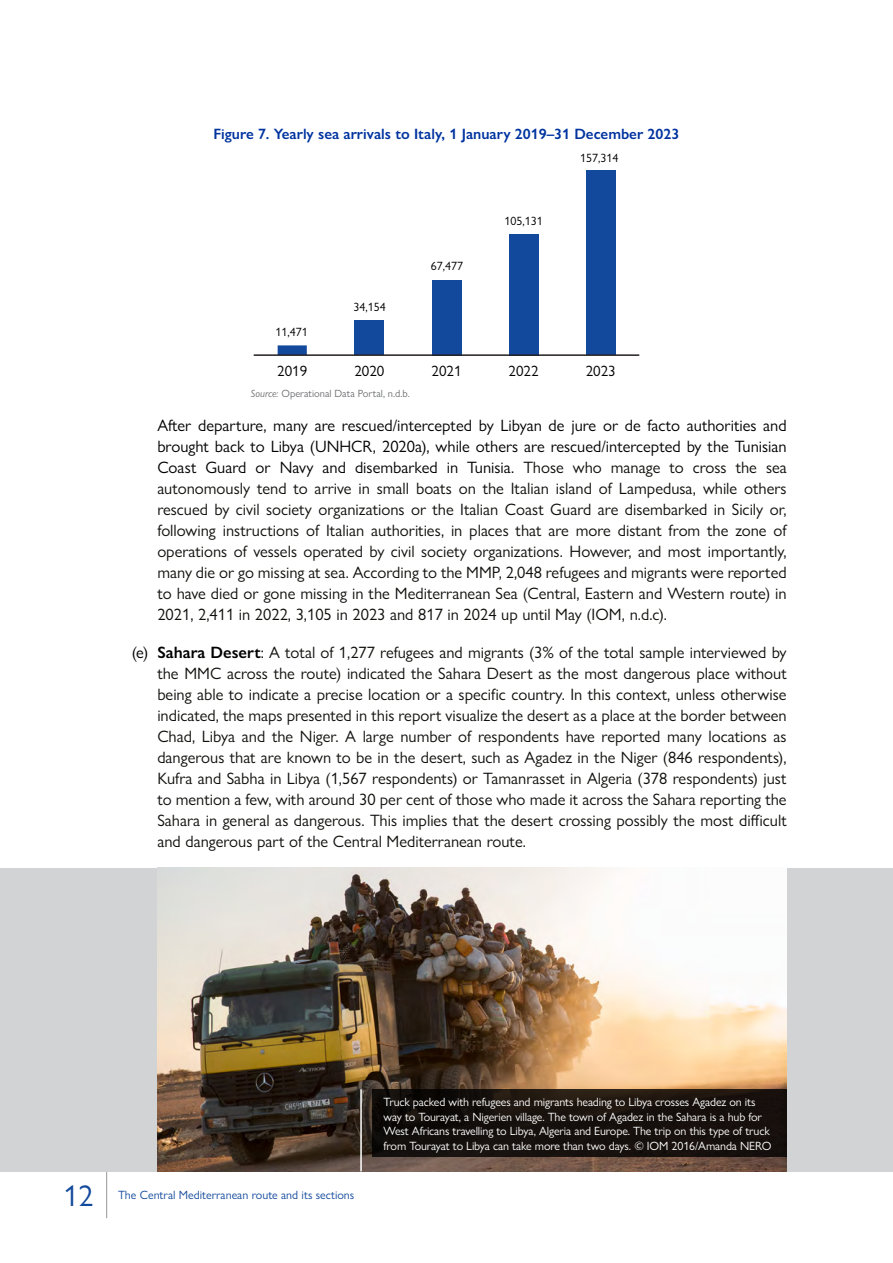
<style>
.page{position:relative;width:893px;height:1263px;background:#fff}
.page>*{position:absolute;margin:0;border:0;box-sizing:border-box;transform-origin:0 0}
.t1{font:30px "Gill Sans Nova";color:#13499c}
.t2{font:16.5px/21px "Gill Sans Nova";color:#0f100c;text-align:justify}
.t3{font:600 15px "Gill Sans Nova";color:#0033a0}
.t4{font:15px "Gill Sans Nova";color:#000}
.t5{font:12px/14.4px "Gill Sans Nova";letter-spacing:-.01em;color:#fff}
.t6{font:12px "Gill Sans Nova";color:#13499c}
.t7{font:12px "Gill Sans Nova";color:#000}
.t8{font:10.5px "Gill Sans Nova";color:#6d6e71}
.s1{font-style:italic}
.s2{color:#000}
.s3{font-weight:600;color:#000}
</style>
<div class="page">
<hr style="left:106px;top:1171px;width:1px;height:47px;background:#939598">
<div style="left:0;top:868px;width:893px;height:303px;background:#d1d3d4"></div>
<svg style="left:278px;top:345px;width:29px;height:9px"></svg>
<div style="left:355px;top:321px;width:29px;height:34px;background:#13499c"></div>
<div style="left:432px;top:280px;width:29px;height:75px;background:#13499c"></div>
<div style="left:509px;top:234px;width:29px;height:121px;background:#13499c"></div>
<div style="left:586px;top:170px;width:29px;height:185px;background:#13499c"></div>
<hr style="left:254px;top:354px;width:385px;height:2px;background:#231f20">
<img style="left:157px;top:867px;width:630px;height:304px">
<hr style="left:360px;top:1089px;width:2px;height:82px;background:#fff">
<svg style="left:372px;top:1089px;width:415px;height:68px;background:#16100c"></svg>
<p class="t3" style="left:214px;top:124px;width:467px">Figure 7. Yearly sea arrivals to Italy, 1 January 2019–31 December 2023</p>
<p class="t7" style="left:276px;top:325px;width:34px">11,471</p>
<p class="t7" style="left:354px;top:299px;width:34px">34,154</p>
<p class="t7" style="left:431px;top:259px;width:34px">67,477</p>
<p class="t7" style="left:504px;top:214px;width:40px">105,131</p>
<p class="t7" style="left:580px;top:150px;width:40px">157,314</p>
<p class="t4" style="left:277px;top:362px;width:31px">2019</p>
<p class="t4" style="left:354px;top:362px;width:31px">2020</p>
<p class="t4" style="left:431px;top:362px;width:31px">2021</p>
<p class="t4" style="left:509px;top:362px;width:32px">2022</p>
<p class="t4" style="left:586px;top:362px;width:31px">2023</p>
<p class="t8" style="left:251px;top:387px;width:160px"><span class="s1">Source:</span> Operational Data Portal, n.d.b.</p>
<p class="t2" style="left:157px;top:414px;width:631px"><span class="s2">After departure, many are rescued/intercepted by Libyan de jure or de facto authorities and brought back to Libya (UNHCR, 2020a), while others are rescued/intercepted by the Tunisian Coast Guard or Navy and disembarked in Tunisia.</span> Those who manage to cross the sea autonomously tend to arrive in small boats on the Italian island of Lampedusa, while others rescued by civil society organizations or the Italian Coast Guard are disembarked in Sicily or, following instructions of Italian authorities, in places that are more distant from the zone of operations of vessels operated by civil society organizations. However, and most importantly, many die or go missing at sea. According to the MMP, 2,048 refugees and migrants were reported to have died or gone missing in the Mediterranean Sea (Central, Eastern and Western route) in 2021, 2,411 in 2022, 3,105 in 2023 and 817 in 2024 up until May (IOM, n.d.c).</p>
<p class="t2" style="left:157px;top:642px;width:631px;text-indent:-26px"><span class="s2">(e)</span> <span class="s3">Sahara Desert</span><span class="s2">:</span> A total of 1,277 refugees and migrants (3% of the total sample interviewed by the MMC across the route) indicated the Sahara Desert as the most dangerous place without being able to indicate a precise location or a specific country. In this context, unless otherwise indicated, the maps presented in this report visualize the desert as a place at the border between Chad, Libya and the Niger. A large number of respondents have reported many locations as dangerous that are known to be in the desert, such as Agadez in the Niger (846 respondents), Kufra and Sabha in Libya (1,567 respondents) or Tamanrasset in Algeria (378 respondents) just to mention a few, with around 30 per cent of those who made it across the Sahara reporting the Sahara in general as dangerous. This implies that the desert crossing possibly the most difficult and dangerous part of the Central Mediterranean route.</p>
<h1 class="t1" style="left:64px;top:1178px;width:31px">12</h1>
<p class="t6" style="left:118px;top:1188px;width:238px">The Central Mediterranean route and its sections</p>
<p class="t5" style="left:384px;top:1095px;width:389px">Truck packed with refugees and migrants heading to Libya crosses Agadez on its way to Tourayat, a Nigerien village. The town of Agadez in the Sahara is a hub for West Africans travelling to Libya, Algeria and Europe. The trip on this type of truck from Tourayat to Libya can take more than two days. © IOM 2016/Amanda NERO</p>
</div>
